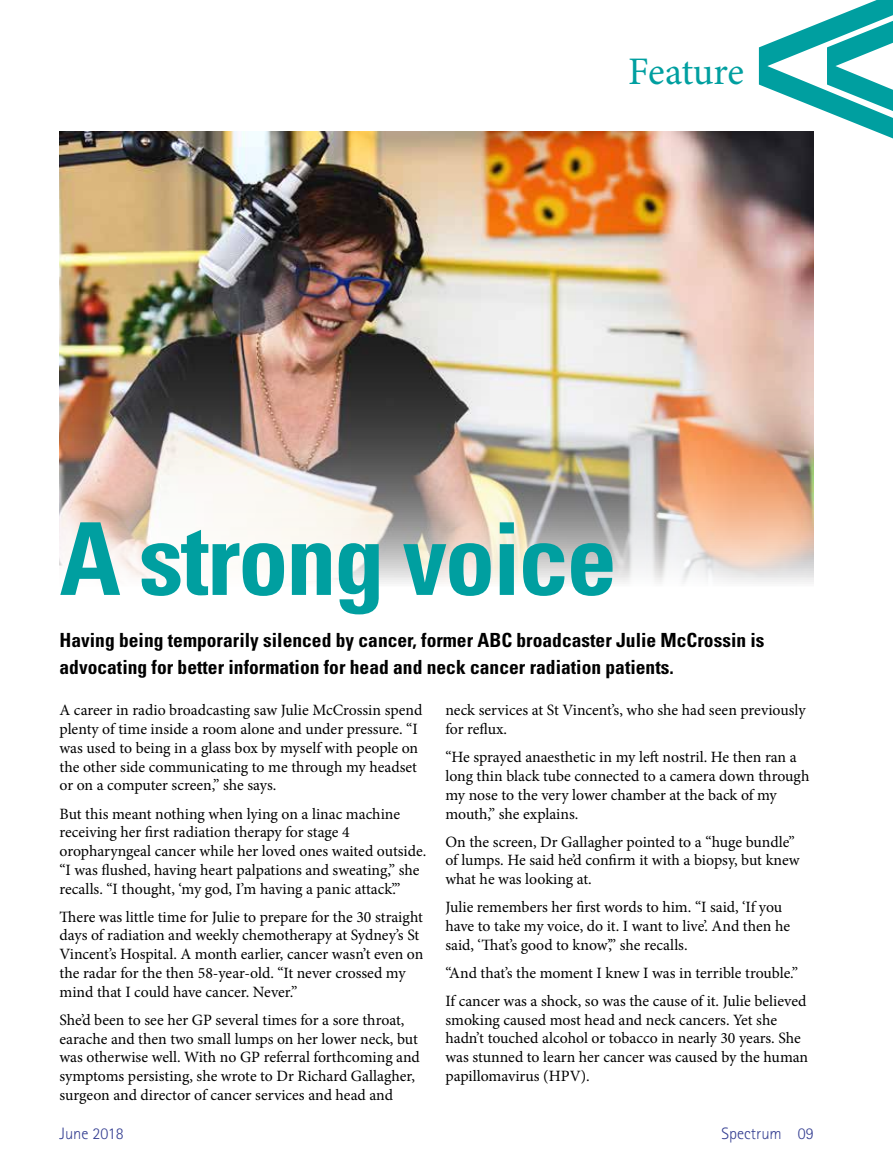
<style>
.page{position:relative;width:893px;height:1174px;background:#fff}
.page>*{position:absolute;margin:0;border:0;box-sizing:border-box;transform-origin:0 0}
.t1{font:700 condensed 100.5px "Univers LT Std";letter-spacing:-.02em;color:#009fa0}
.t2{font:39px "Minion Pro";letter-spacing:-.01em;color:#009fa0}
.t3{font:700 condensed 19.5px/27px "Univers LT Std";color:#000}
.t4{font:300 16.5px "Rotis Sans Serif";color:#343e91}
.t5{font:15.75px/18.8px "Minion Pro";color:#000}
</style>
<div class="page">
<svg style="left:759px;top:0;width:134px;height:138px"></svg>
<img style="left:60px;top:132px;width:753px;height:452px">
<h2 class="t2" style="left:628px;top:45px;width:117px">Feature</h2>
<h1 class="t1" style="left:59px;top:497px;width:559px">A strong voice</h1>
<p class="t3" style="left:60px;top:626px;width:707px">Having being temporarily silenced by cancer, former ABC broadcaster Julie McCrossin is advocating for better information for head and neck cancer radiation patients.</p>
<p class="t5" style="left:445px;top:701px;width:362px">neck services at St Vincent’s, who she had seen previously for reflux.</p>
<p class="t5" style="left:445px;top:748px;width:366px">“He sprayed anaesthetic in my left nostril. He then ran a long thin black tube connected to a camera down through my nose to the very lower chamber at the back of my mouth,” she explains.</p>
<p class="t5" style="left:445px;top:832px;width:356px">On the screen, Dr Gallagher pointed to a “huge bundle” of lumps. He said he’d confirm it with a biopsy, but knew what he was looking at.</p>
<p class="t5" style="left:445px;top:898px;width:346px">Julie remembers her first words to him. “I said, ‘If you have to take my voice, do it. I want to live’. And then he said, ‘That’s good to know’,” she recalls.</p>
<p class="t5" style="left:445px;top:959px;width:363px;line-height:28px">“And that’s the moment I knew I was in terrible trouble.”<br>If cancer was a shock, so was the cause of it. Julie believed</p>
<p class="t5" style="left:445px;top:1010px;width:364px">smoking caused most head and neck cancers. Yet she hadn’t touched alcohol or tobacco in nearly 30 years. She was stunned to learn her cancer was caused by the human papillomavirus (HPV).</p>
<p class="t5" style="left:60px;top:701px;width:364px">A career in radio broadcasting saw Julie McCrossin spend plenty of time inside a room alone and under pressure. “I was used to being in a glass box by myself with people on the other side communicating to me through my headset or on a computer screen,” she says.</p>
<p class="t5" style="left:60px;top:804px;width:368px">But this meant nothing when lying on a linac machine receiving her first radiation therapy for stage 4 oropharyngeal cancer while her loved ones waited outside. “I was flushed, having heart palpations and sweating,” she recalls. “I thought, ‘my god, I’m having a panic attack’.”</p>
<p class="t5" style="left:60px;top:907px;width:365px">There was little time for Julie to prepare for the 30 straight days of radiation and weekly chemotherapy at Sydney’s St Vincent’s Hospital. A month earlier, cancer wasn’t even on the radar for the then 58-year-old. “It never crossed my mind that I could have cancer. Never.”</p>
<p class="t5" style="left:60px;top:1010px;width:362px">She’d been to see her GP several times for a sore throat, earache and then two small lumps on her lower neck, but was otherwise well. With no GP referral forthcoming and symptoms persisting, she wrote to Dr Richard Gallagher, surgeon and director of cancer services and head and</p>
<p class="t4" style="left:60px;top:1123px;width:66px">June 2018</p>
<p class="t4" style="left:722px;top:1123px;width:93px">Spectrum 09</p>
</div>
